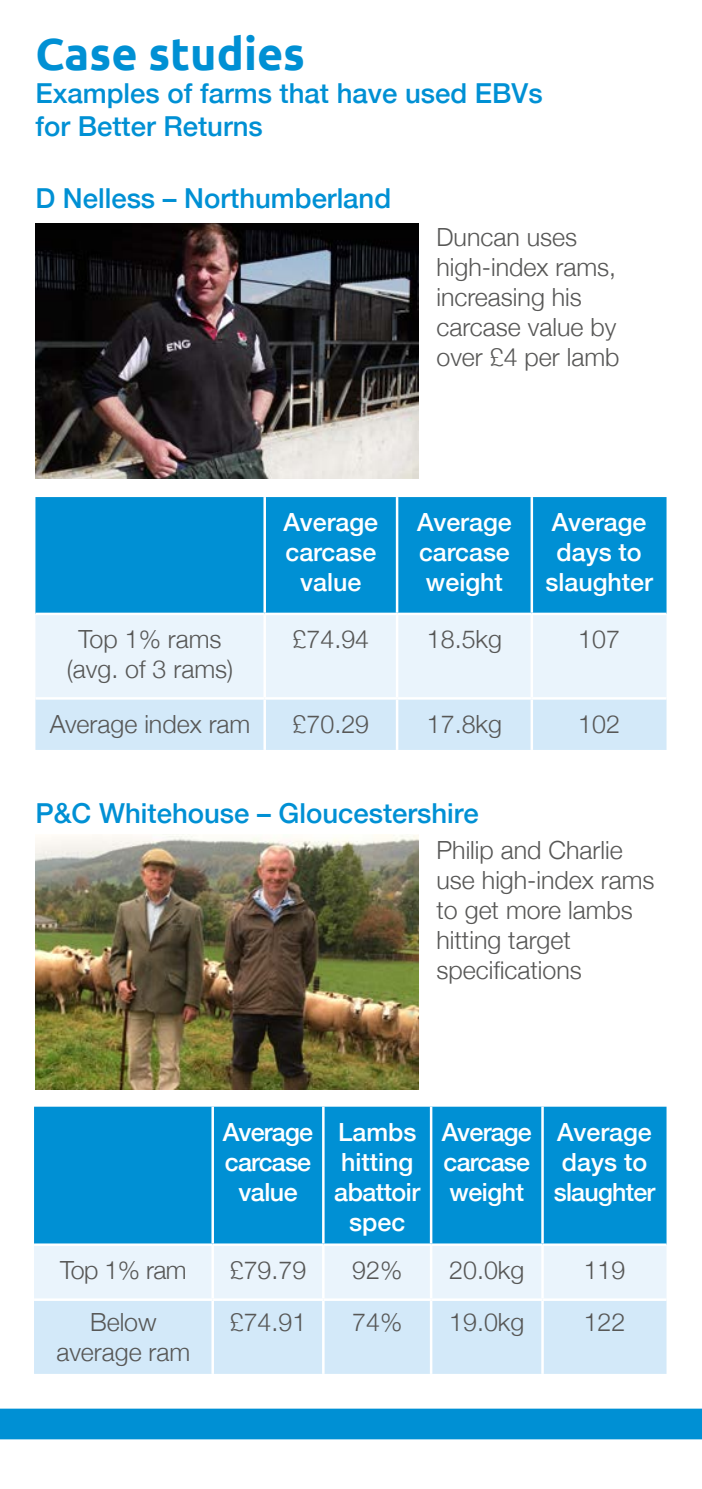
<style>
.page{position:relative;width:702px;height:1489px;background:#fff}
.page>*{position:absolute;margin:0;border:0;box-sizing:border-box;transform-origin:0 0}
.t1{font:700 45px "Ubuntu";color:#0090d4}
.t2{font:500 27.5px/33px "Helvetica Neue";color:#0090d4}
.MAIN_BODY{font:300 25px/30px "Helvetica Neue";color:#575756}
.MAIN_BODY-2{font:500 25px/30px "Helvetica Neue";color:#fff;text-align:center}
.MAIN_BODY-3{font:500 25px/30px "Helvetica Neue";letter-spacing:-.03em;color:#fff;text-align:center}
</style>
<div class="page">
<svg style="left:0;top:1362px;width:702px;height:77px"></svg>
<img style="left:35px;top:223px;width:383px;height:255px">
<div style="left:35px;top:497px;width:631px;height:115px;background:#0090d4"></div>
<div style="left:35px;top:615px;width:631px;height:82px;background:#eaf4fc"></div>
<div style="left:35px;top:699px;width:631px;height:51px;background:#d3e9f9"></div>
<hr style="left:263px;top:497px;width:3px;height:115px;background:#fff">
<hr style="left:396px;top:497px;width:2px;height:115px;background:#fff">
<hr style="left:530px;top:497px;width:3px;height:115px;background:#fff">
<hr style="left:263px;top:615px;width:3px;height:82px;background:#fff">
<hr style="left:396px;top:615px;width:2px;height:82px;background:#fff">
<hr style="left:530px;top:615px;width:3px;height:82px;background:#fff">
<hr style="left:263px;top:699px;width:3px;height:51px;background:#fff">
<hr style="left:396px;top:699px;width:2px;height:51px;background:#fff">
<hr style="left:530px;top:699px;width:3px;height:51px;background:#fff">
<img style="left:35px;top:834px;width:383px;height:255px">
<div style="left:34px;top:1106px;width:632px;height:137px;background:#0090d4"></div>
<div style="left:34px;top:1246px;width:632px;height:52px;background:#eaf4fc"></div>
<div style="left:34px;top:1301px;width:632px;height:72px;background:#d3e9f9"></div>
<hr style="left:211px;top:1106px;width:3px;height:137px;background:#fff">
<hr style="left:322px;top:1106px;width:2px;height:137px;background:#fff">
<hr style="left:430px;top:1106px;width:2px;height:137px;background:#fff">
<hr style="left:541px;top:1106px;width:2px;height:137px;background:#fff">
<hr style="left:211px;top:1245px;width:3px;height:53px;background:#fff">
<hr style="left:322px;top:1245px;width:2px;height:53px;background:#fff">
<hr style="left:430px;top:1245px;width:2px;height:53px;background:#fff">
<hr style="left:541px;top:1245px;width:2px;height:53px;background:#fff">
<hr style="left:211px;top:1300px;width:3px;height:73px;background:#fff">
<hr style="left:322px;top:1300px;width:2px;height:73px;background:#fff">
<hr style="left:430px;top:1300px;width:2px;height:73px;background:#fff">
<hr style="left:541px;top:1300px;width:2px;height:73px;background:#fff">
<p class="t1" style="left:35px;top:27px;width:271px">Case studies</p>
<p class="t2" style="left:35px;top:75px;width:508px">Examples of farms that have used EBVs for Better Returns</p>
<p class="t2" style="left:35px;top:179px;width:357px">D Nelless – Northumberland</p>
<p class="MAIN_BODY" style="left:436px;top:220px;width:184px">Duncan uses high-index rams, increasing his carcase value by over £4 per lamb</p>
<p class="MAIN_BODY-2" style="left:283px;top:505px;width:96px">Average carcase value</p>
<p class="MAIN_BODY-2" style="left:417px;top:505px;width:96px;text-align:justify">Average carcase weight</p>
<p class="MAIN_BODY-2" style="left:545px;top:505px;width:109px">Average days to slaughter</p>
<p class="MAIN_BODY" style="left:67px;top:622px;width:168px;text-align:center">Top 1% rams (avg. of 3 rams)</p>
<p class="MAIN_BODY" style="left:292px;top:622px;width:78px">£74.94</p>
<p class="MAIN_BODY" style="left:427px;top:622px;width:77px">18.5kg</p>
<p class="MAIN_BODY" style="left:578px;top:622px;width:43px">107</p>
<p class="MAIN_BODY" style="left:50px;top:706px;width:202px">Average index ram</p>
<p class="MAIN_BODY" style="left:292px;top:706px;width:78px">£70.29</p>
<p class="MAIN_BODY" style="left:427px;top:706px;width:77px">17.8kg</p>
<p class="MAIN_BODY" style="left:578px;top:706px;width:43px">102</p>
<p class="t2" style="left:35px;top:794px;width:445px">P&amp;C Whitehouse – Gloucestershire</p>
<p class="MAIN_BODY" style="left:436px;top:833px;width:220px">Philip and Charlie use high-index rams to get more lambs hitting target specifications</p>
<p class="MAIN_BODY-3" style="left:223px;top:1115px;width:92px">Average carcase value</p>
<p class="MAIN_BODY-2" style="left:334px;top:1115px;width:87px">Lambs hitting abattoir spec</p>
<p class="MAIN_BODY-2" style="left:442px;top:1115px;width:92px;text-align:justify">Average carcase weight</p>
<p class="MAIN_BODY-2" style="left:553px;top:1115px;width:103px">Average days to slaughter</p>
<p class="MAIN_BODY" style="left:60px;top:1253px;width:128px">Top 1% ram</p>
<p class="MAIN_BODY" style="left:230px;top:1253px;width:78px">£79.79</p>
<p class="MAIN_BODY" style="left:352px;top:1253px;width:52px">92%</p>
<p class="MAIN_BODY" style="left:449px;top:1253px;width:77px">20.0kg</p>
<p class="MAIN_BODY" style="left:583px;top:1253px;width:43px">119</p>
<p class="MAIN_BODY" style="left:56px;top:1305px;width:135px;text-align:center">Below average ram</p>
<p class="MAIN_BODY" style="left:230px;top:1305px;width:78px">£74.91</p>
<p class="MAIN_BODY" style="left:352px;top:1305px;width:52px">74%</p>
<p class="MAIN_BODY" style="left:449px;top:1305px;width:77px">19.0kg</p>
<p class="MAIN_BODY" style="left:583px;top:1305px;width:43px">122</p>
</div>
